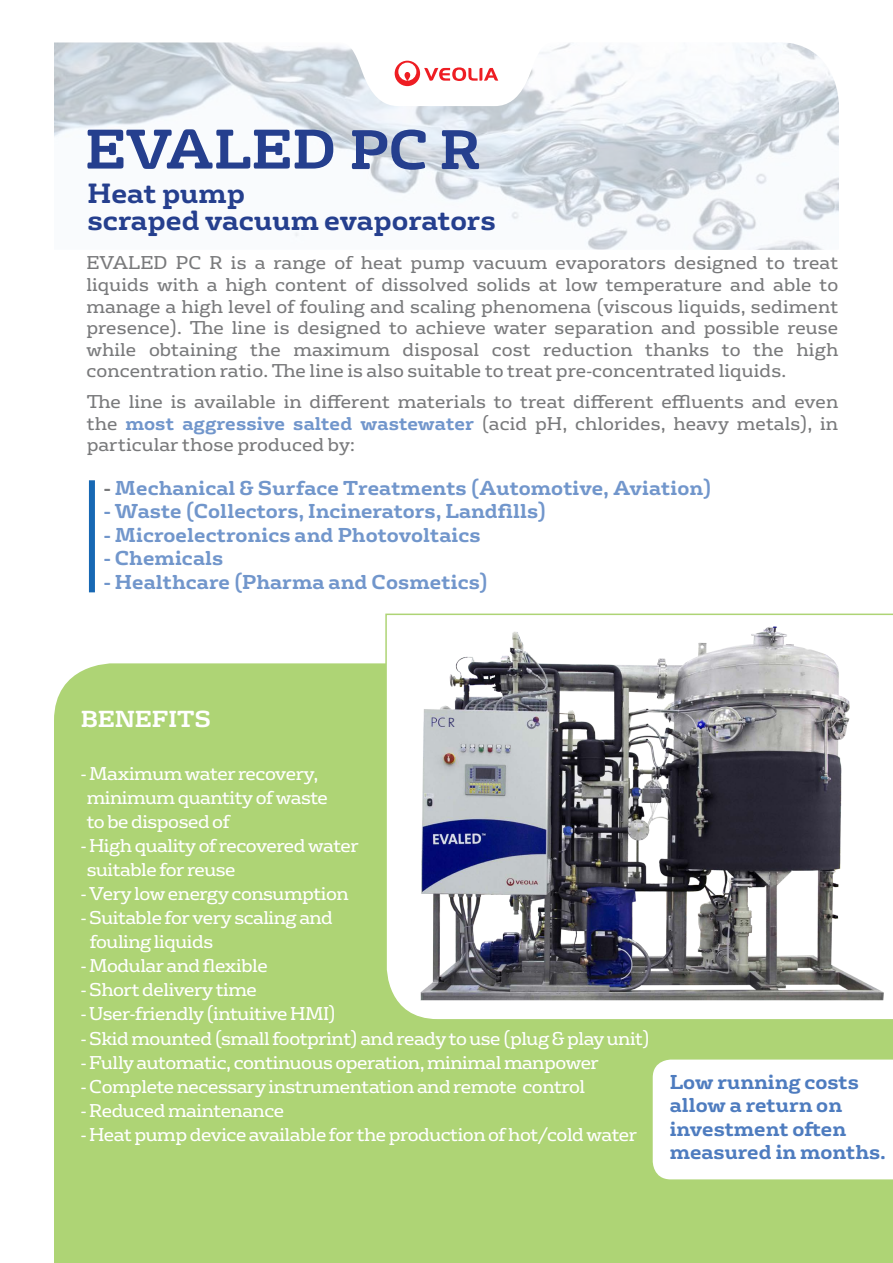
<style>
.page{position:relative;width:893px;height:1263px;background:#fff}
.page>*{position:absolute;margin:0;border:0;box-sizing:border-box;transform-origin:0 0}
.t1{font:700 54px "FS Rufus";color:#253f8e}
.t2{font:700 27px "FS Rufus";color:#253f8e}
.t3{font:700 22.5px "FS Rufus";color:#fff}
.t4{font:700 19.5px/23.4px "FS Rufus";letter-spacing:.005em;color:#4e7cbf}
.t5{font:18px/21.6px "FS Rufus";letter-spacing:.005em;color:#57585a;text-align:justify}
.t6{font:18px/24px "FS Rufus";letter-spacing:-.025em;color:#fff}
.t7{font:300 13.5px "The Sans";color:#2e2c67}
.s1{font-weight:700;color:#4e7cbf}
.s2{color:#57585a}
</style>
<div class="page">
<img style="left:54px;top:106px;width:785px;height:144px">
<svg style="left:54px;top:42px;width:785px;height:64px"></svg>
<svg style="left:395px;top:61px;width:103px;height:25px"></svg>
<div style="left:54px;top:663px;width:839px;height:600px;background:#aed475"></div>
<svg style="left:385px;top:613px;width:508px;height:408px"></svg>
<svg style="left:653px;top:1059px;width:240px;height:120px"></svg>
<div style="left:89px;top:480px;width:6px;height:112px;background:#1768b4"></div>
<p class="t1" style="left:85px;top:102px;width:397px">EVALED PC R</p>
<p class="t2" style="left:87px;top:170px;width:159px">Heat pump</p>
<p class="t2" style="left:87px;top:197px;width:410px">scraped vacuum evaporators</p>
<p class="t5" style="left:86px;top:251px;width:753px">EVALED PC R is a range of heat pump vacuum evaporators designed to treat liquids with a high content of dissolved solids at low temperature and able to manage a high level of fouling and scaling phenomena (viscous liquids, sediment presence). The line is designed to achieve water separation and possible reuse while obtaining the maximum disposal cost reduction thanks to the high concentration ratio. The line is also suitable to treat pre-concentrated liquids.</p>
<p class="t5" style="left:87px;top:390px;width:753px">The line is available in different materials to treat different effluents and even the <span class="s1">most aggressive salted wastewater</span> (acid pH, chlorides, heavy metals), in particular those produced by:</p>
<p class="t4" style="left:104px;top:475px;width:609px"><span class="s2">-</span> Mechanical &amp; Surface Treatments (Automotive, Aviation)</p>
<p class="t4" style="left:104px;top:498px;width:444px">- Waste (Collectors, Incinerators, Landfills)</p>
<p class="t4" style="left:104px;top:521px;width:379px">- Microelectronics and Photovoltaics</p>
<p class="t4" style="left:104px;top:545px;width:121px">- Chemicals</p>
<p class="t4" style="left:104px;top:568px;width:386px">- Healthcare (Pharma and Cosmetics)</p>
<p class="t3" style="left:81px;top:699px;width:132px">BENEFITS</p>
<p class="t6" style="left:87px;top:760px;width:243px;text-indent:-6px">- Maximum water recovery, minimum quantity of waste to be disposed of</p>
<p class="t6" style="left:87px;top:832px;width:274px;text-indent:-6px">- High quality of recovered water suitable for reuse</p>
<p class="t6" style="left:81px;top:880px;width:269px">- Very low energy consumption</p>
<p class="t6" style="left:90px;top:904px;width:245px;text-indent:-9px">- Suitable for very scaling and fouling liquids</p>
<p class="t6" style="left:81px;top:952px;width:189px">- Modular and flexible</p>
<p class="t6" style="left:81px;top:976px;width:178px">- Short delivery time</p>
<p class="t6" style="left:81px;top:1000px;width:257px">- User-friendly (intuitive HMI)</p>
<p class="t7" style="left:448px;top:711px;width:9px">R</p>
<p class="t6" style="left:81px;top:1026px;width:570px">- Skid mounted (small footprint) and ready to use (plug &amp; play unit)</p>
<p class="t6" style="left:81px;top:1050px;width:520px">- Fully automatic, continuous operation, minimal manpower</p>
<p class="t6" style="left:81px;top:1074px;width:506px">- Complete necessary instrumentation and remote control</p>
<p class="t6" style="left:81px;top:1098px;width:205px">- Reduced maintenance</p>
<p class="t6" style="left:81px;top:1122px;width:558px">- Heat pump device available for the production of hot/cold water</p>
<p class="t4" style="left:670px;top:1069px;width:218px">Low running costs allow a return on investment often measured in months.</p>
</div>
